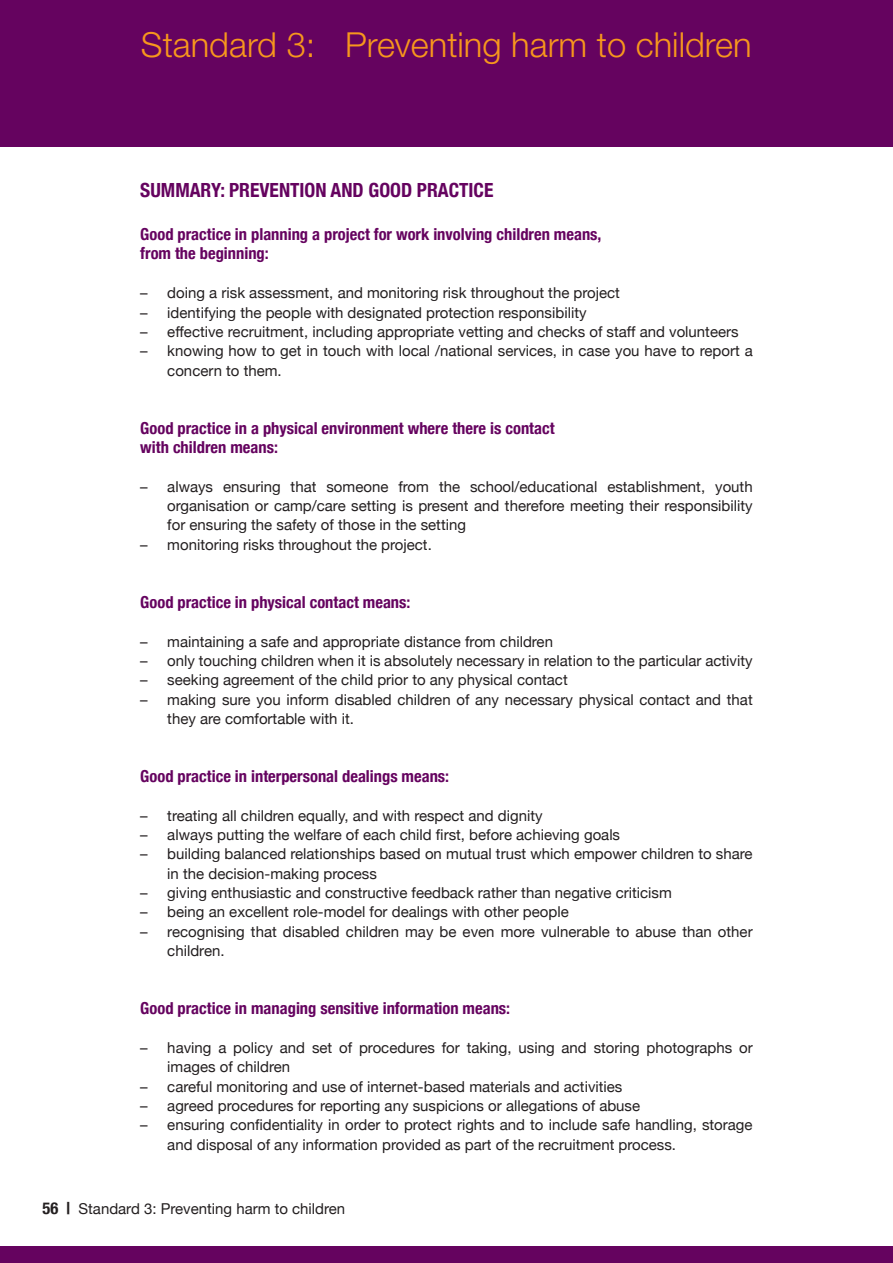
<style>
.page{position:relative;width:893px;height:1263px;background:#fff}
.page>*{position:absolute;margin:0;border:0;box-sizing:border-box;transform-origin:0 0}
.Headline_1{font:300 34.5px "Helvetica Neue";color:#f7971d}
.Headline_2{font:700 condensed 19.5px "Helvetica Neue";color:#65035f}
.Headline_3{font:700 condensed 16.5px "Helvetica Neue";color:#65035f}
.Text_List{font:15px/19.4px "Helvetica Neue";color:#231f20}
.s1{font-weight:700;font-stretch:condensed;font-size:16.5px}
</style>
<div class="page">
<div style="left:0;top:1246px;width:893px;height:17px;background:#65035f"></div>
<div style="left:0;top:0;width:893px;height:147px;background:#65035f"></div>
<p class="Headline_1" style="left:141px;top:24px;width:612px">Standard 3: Preventing harm to children</p>
<p class="Headline_2" style="left:140px;top:179px;width:355px">SUMMARY: PREVENTION AND GOOD PRACTICE</p>
<p class="Headline_3" style="left:140px;top:224px;width:463px">Good practice in planning a project for work involving children means,</p>
<p class="Headline_3" style="left:140px;top:244px;width:130px">from the beginning:</p>
<p class="Text_List" style="left:140px;top:283px;width:481px">– doing a risk assessment, and monitoring risk throughout the project</p>
<p class="Text_List" style="left:140px;top:302px;width:448px">– identifying the people with designated protection responsibility</p>
<p class="Text_List" style="left:140px;top:322px;width:600px">– effective recruitment, including appropriate vetting and checks of staff and volunteers</p>
<p class="Text_List" style="left:167px;top:341px;width:587px;text-indent:-27px">– knowing how to get in touch with local /national services, in case you have to report a concern to them.</p>
<p class="Headline_3" style="left:140px;top:418px;width:416px">Good practice in a physical environment where there is contact</p>
<p class="Headline_3" style="left:140px;top:437px;width:139px">with children means:</p>
<p class="Text_List" style="left:167px;top:476px;width:587px;text-align:justify;text-indent:-27px">– always ensuring that someone from the school/educational establishment, youth organisation or camp/care setting is present and therefore meeting their responsibility for ensuring the safety of those in the setting</p>
<p class="Text_List" style="left:140px;top:534px;width:293px">– monitoring risks throughout the project.</p>
<p class="Headline_3" style="left:140px;top:592px;width:272px">Good practice in physical contact means:</p>
<p class="Text_List" style="left:140px;top:631px;width:414px">– maintaining a safe and appropriate distance from children</p>
<p class="Text_List" style="left:140px;top:651px;width:614px">– only touching children when it is absolutely necessary in relation to the particular activity</p>
<p class="Text_List" style="left:140px;top:670px;width:429px">– seeking agreement of the child prior to any physical contact</p>
<p class="Text_List" style="left:167px;top:689px;width:587px;text-indent:-27px">– making sure you inform disabled children of any necessary physical contact and that they are comfortable with it.</p>
<p class="Headline_3" style="left:140px;top:766px;width:310px">Good practice in interpersonal dealings means:</p>
<p class="Text_List" style="left:140px;top:805px;width:404px">– treating all children equally, and with respect and dignity</p>
<p class="Text_List" style="left:140px;top:825px;width:481px">– always putting the welfare of each child first, before achieving goals</p>
<p class="Text_List" style="left:167px;top:844px;width:587px;text-indent:-27px">– building balanced relationships based on mutual trust which empower children to share in the decision-making process</p>
<p class="Text_List" style="left:140px;top:883px;width:533px">– giving enthusiastic and constructive feedback rather than negative criticism</p>
<p class="Text_List" style="left:140px;top:902px;width:430px">– being an excellent role-model for dealings with other people</p>
<p class="Text_List" style="left:167px;top:921px;width:587px;text-indent:-27px">– recognising that disabled children may be even more vulnerable to abuse than other children.</p>
<p class="Headline_3" style="left:140px;top:998px;width:371px">Good practice in managing sensitive information means:</p>
<p class="Text_List" style="left:167px;top:1038px;width:587px;text-indent:-27px">– having a policy and set of procedures for taking, using and storing photographs or images of children</p>
<p class="Text_List" style="left:140px;top:1076px;width:484px">– careful monitoring and use of internet-based materials and activities</p>
<p class="Text_List" style="left:140px;top:1096px;width:501px">– agreed procedures for reporting any suspicions or allegations of abuse</p>
<p class="Text_List" style="left:167px;top:1115px;width:587px;text-indent:-27px">– ensuring confidentiality in order to protect rights and to include safe handling, storage and disposal of any information provided as part of the recruitment process.</p>
<p class="Text_List" style="left:43px;top:1198px;width:304px"><span class="s1">56 |</span> Standard 3: Preventing harm to children</p>
</div>
